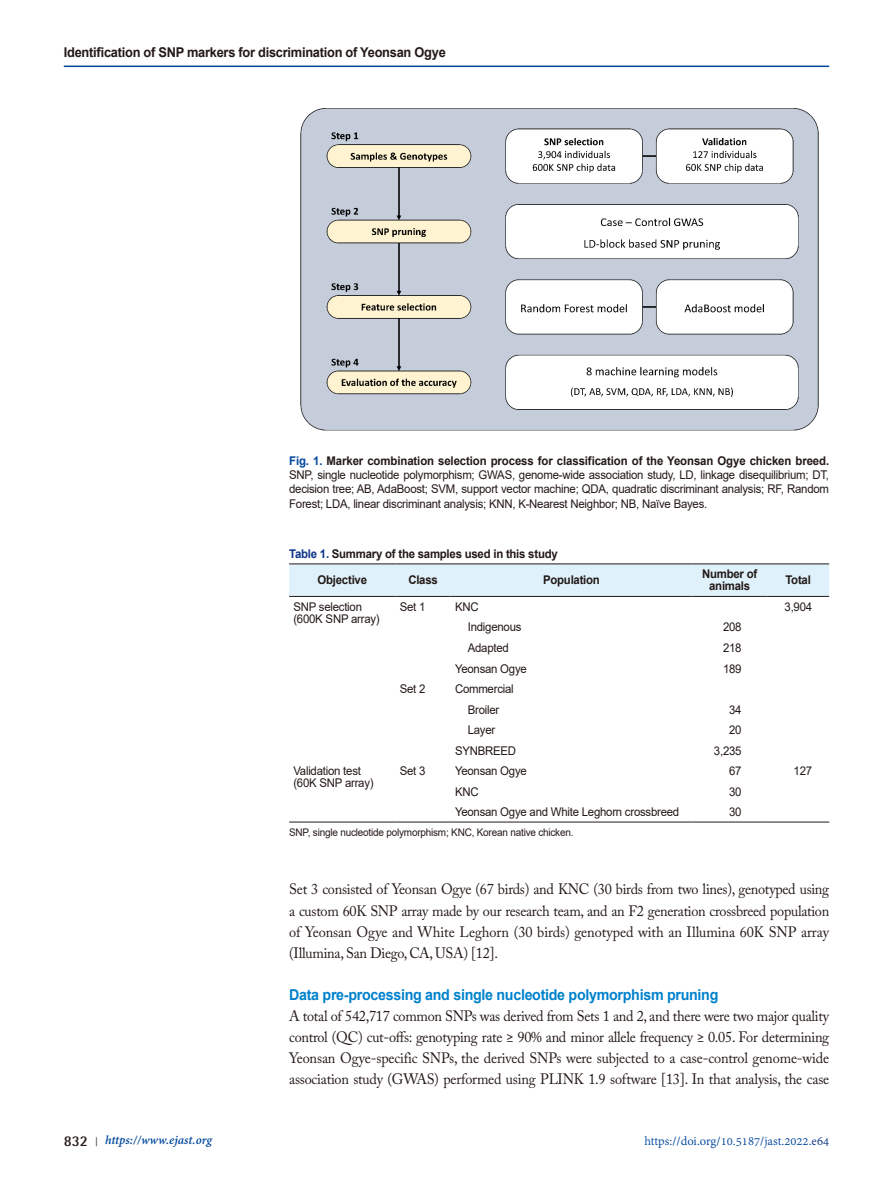
<style>
.page{position:relative;width:893px;height:1191px;background:#fff}
.page>*{position:absolute;margin:0;border:0;box-sizing:border-box;transform-origin:0 0}
.표준{font:15px/21px "Adobe Caslon Pro";letter-spacing:-.015em;color:#231916;text-align:justify;scale:.95 1}
.heading_2nd{font:700 15px "Arial";letter-spacing:-.02em;color:#0081cc;scale:.95 1}
.t1{font:700 13.5px "Arial";letter-spacing:-.02em;color:#231916;scale:.95 1}
.t2{font:13.5px "Adobe Devanagari";color:#00479d}
.t3{font:italic 700 13.5px "Adobe Devanagari";color:#00479d}
.table_main_text_left{font:12px/14.4px "Arial";letter-spacing:-.02em;color:#231916;text-align:justify;scale:.95 1}
.table_col_head{font:700 12px "Arial";letter-spacing:-.02em;color:#231916;scale:.95 1}
.table_title{font:700 12px "Arial";letter-spacing:-.02em;color:#231916;scale:.95 1}
.table_footnote{font:10.5px "Arial";letter-spacing:-.02em;color:#231916;scale:.95 1}
.s1{font-weight:700;color:#00479d}
.s2{font-weight:700}
.s3{color:#0d3488}
.s4{font-family:"Rotis Semi Sans Std";font-style:normal;font-size:15px;color:#231916}
.s5{font-family:"Shonar Bangla";font-style:normal;font-size:12px;color:#231916}
</style>
<div class="page">
<hr style="left:64px;top:66px;width:765px;height:1px;background:#00479d">
<img style="left:300px;top:108px;width:519px;height:323px">
<div style="left:289px;top:564px;width:540px;height:32px;background:#dff2fc"></div>
<hr style="left:289px;top:821px;width:106px;height:1px;background:#231916">
<hr style="left:395px;top:821px;width:56px;height:1px;background:#231916">
<hr style="left:767px;top:821px;width:62px;height:1px;background:#231916">
<hr style="left:451px;top:821px;width:241px;height:1px;background:#231916">
<hr style="left:692px;top:821px;width:75px;height:1px;background:#231916">
<hr style="left:289px;top:563px;width:106px;height:1px;background:#231916">
<hr style="left:395px;top:563px;width:56px;height:1px;background:#231916">
<hr style="left:451px;top:563px;width:241px;height:1px;background:#231916">
<hr style="left:692px;top:563px;width:75px;height:1px;background:#231916">
<hr style="left:767px;top:563px;width:62px;height:1px;background:#231916">
<hr style="left:289px;top:596px;width:106px;height:1px;background:#231916">
<hr style="left:395px;top:596px;width:56px;height:1px;background:#231916">
<hr style="left:451px;top:596px;width:241px;height:1px;background:#231916">
<hr style="left:692px;top:596px;width:75px;height:1px;background:#231916">
<hr style="left:767px;top:596px;width:62px;height:1px;background:#231916">
<p class="t1" style="left:64px;top:42px;width:404px">Identification of SNP markers for discrimination of Yeonsan Ogye</p>
<p class="table_main_text_left" style="left:289px;top:453px;width:570px"><span class="s1">Fig. 1.</span> <span class="s2">Marker combination selection process for classification of the Yeonsan Ogye chicken breed.<br></span>SNP, single nucleotide polymorphism; GWAS, genome-wide association study, LD, linkage disequilibrium; DT, decision tree; AB, AdaBoost; SVM, support vector machine; QDA, quadratic discriminant analysis; RF, Random Forest; LDA, linear discriminant analysis; KNN, K-Nearest Neighbor; NB, Naïve Bayes.</p>
<p class="table_title" style="left:289px;top:545px;width:284px"><span class="s3">Table 1.</span> Summary of the samples used in this study</p>
<p class="table_col_head" style="left:318px;top:572px;width:54px">Objective</p>
<p class="table_col_head" style="left:408px;top:572px;width:33px">Class</p>
<p class="table_col_head" style="left:543px;top:572px;width:61px">Population</p>
<p class="table_col_head" style="left:702px;top:566px;width:60px">Number of</p>
<p class="table_col_head" style="left:709px;top:578px;width:45px">animals</p>
<p class="table_col_head" style="left:785px;top:572px;width:28px">Total</p>
<p class="table_main_text_left" style="left:293px;top:599px;width:74px">SNP selection</p>
<p class="table_main_text_left" style="left:293px;top:611px;width:92px">(600K SNP array)</p>
<p class="table_main_text_left" style="left:400px;top:599px;width:29px">Set 1</p>
<p class="table_main_text_left" style="left:455px;top:599px;width:26px">KNC</p>
<p class="table_main_text_left" style="left:785px;top:599px;width:31px">3,904</p>
<p class="table_main_text_left" style="left:468px;top:620px;width:58px">Indigenous</p>
<p class="table_main_text_left" style="left:723px;top:620px;width:21px">208</p>
<p class="table_main_text_left" style="left:468px;top:640px;width:45px">Adapted</p>
<p class="table_main_text_left" style="left:723px;top:640px;width:21px">218</p>
<p class="table_main_text_left" style="left:455px;top:661px;width:77px">Yeonsan Ogye</p>
<p class="table_main_text_left" style="left:723px;top:661px;width:21px">189</p>
<p class="table_main_text_left" style="left:400px;top:681px;width:29px">Set 2</p>
<p class="table_main_text_left" style="left:455px;top:681px;width:63px">Commercial</p>
<p class="table_main_text_left" style="left:468px;top:702px;width:35px">Broiler</p>
<p class="table_main_text_left" style="left:729px;top:702px;width:15px">34</p>
<p class="table_main_text_left" style="left:468px;top:722px;width:31px">Layer</p>
<p class="table_main_text_left" style="left:729px;top:722px;width:15px">20</p>
<p class="table_main_text_left" style="left:455px;top:743px;width:66px">SYNBREED</p>
<p class="table_main_text_left" style="left:714px;top:743px;width:31px">3,235</p>
<p class="table_main_text_left" style="left:400px;top:763px;width:29px">Set 3</p>
<p class="table_main_text_left" style="left:455px;top:763px;width:77px">Yeonsan Ogye</p>
<p class="table_main_text_left" style="left:729px;top:763px;width:15px">67</p>
<p class="table_main_text_left" style="left:794px;top:763px;width:21px">127</p>
<p class="table_main_text_left" style="left:455px;top:784px;width:26px">KNC</p>
<p class="table_main_text_left" style="left:729px;top:784px;width:15px">30</p>
<p class="table_main_text_left" style="left:455px;top:804px;width:238px">Yeonsan Ogye and White Leghorn crossbreed</p>
<p class="table_main_text_left" style="left:729px;top:804px;width:15px">30</p>
<p class="table_footnote" style="left:289px;top:824px;width:301px">SNP, single nucleotide polymorphism; KNC, Korean native chicken.</p>
<p class="table_main_text_left" style="left:293px;top:763px;width:73px">Validation test</p>
<p class="table_main_text_left" style="left:293px;top:775px;width:86px">(60K SNP array)</p>
<p class="표준" style="left:289px;top:878px;width:570px">Set 3 consisted of Yeonsan Ogye (67 birds) and KNC (30 birds from two lines), genotyped using a custom 60K SNP array made by our research team, and an F2 generation crossbreed population of Yeonsan Ogye and White Leghorn (30 birds) genotyped with an Illumina 60K SNP array (Illumina, San Diego, CA, USA) [12].</p>
<p class="heading_2nd" style="left:289px;top:984px;width:453px">Data pre-processing and single nucleotide polymorphism pruning</p>
<p class="표준" style="left:289px;top:1005px;width:570px">A total of 542,717 common SNPs was derived from Sets 1 and 2, and there were two major quality control (QC) cut-offs: genotyping rate ≥ 90% and minor allele frequency ≥ 0.05. For determining Yeonsan Ogye-specific SNPs, the derived SNPs were subjected to a case-control genome-wide association study (GWAS) performed using PLINK 1.9 software [13]. In that analysis, the case</p>
<p class="t3" style="left:64px;top:1132px;width:150px"><span class="s4">832</span> <span class="s5">|</span> https://www.ejast.org</p>
<p class="t2" style="left:644px;top:1133px;width:186px">https://doi.org/10.5187/jast.2022.<span class="s3">e64</span></p>
</div>
